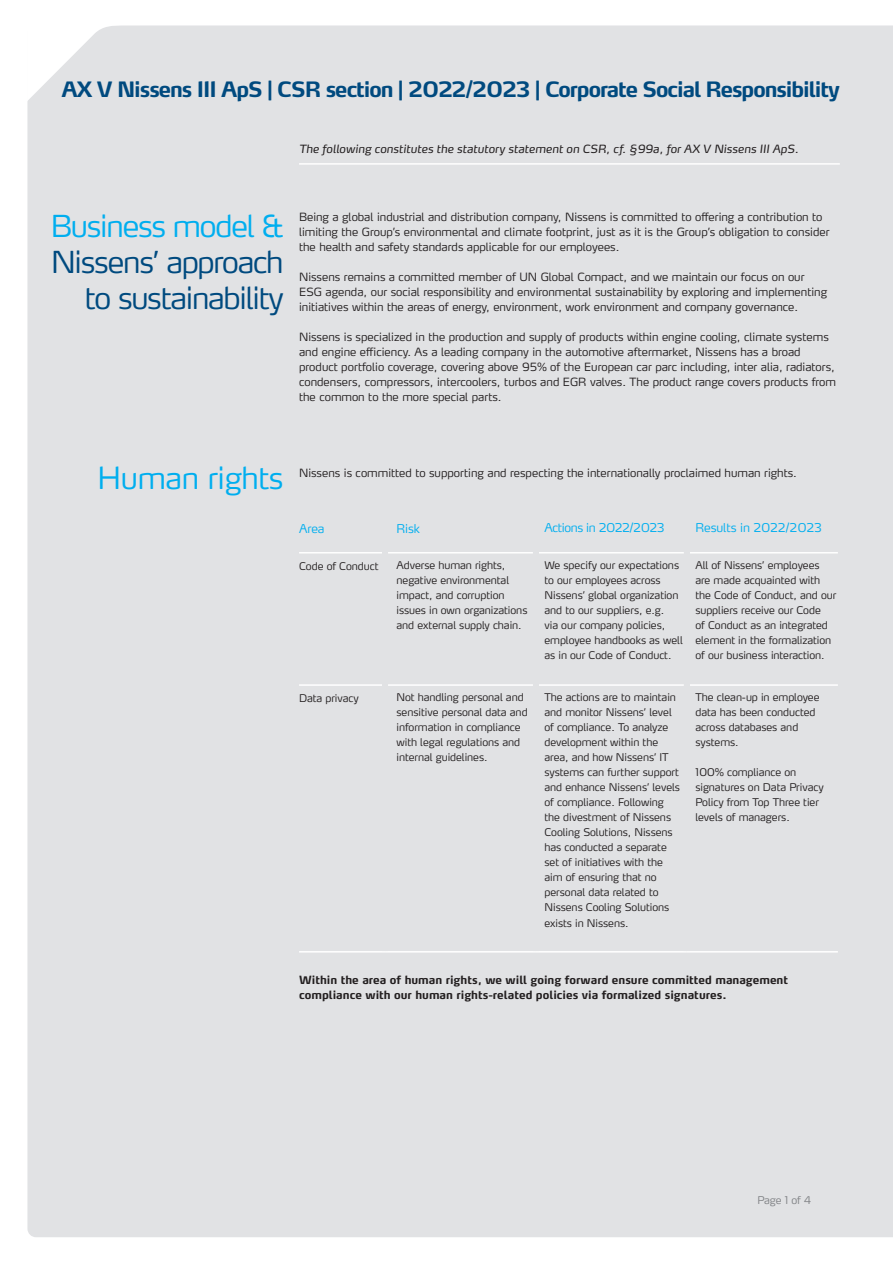
<style>
.page{position:relative;width:893px;height:1263px;background:#fff}
.page>*{position:absolute;margin:0;border:0;box-sizing:border-box;transform-origin:0 0}
.Header_Prio{font:300 30px/36px "Max LF";letter-spacing:-.04em;color:#004a7f;text-align:right}
.Header_Prio-2{font:300 30px "Max LF";letter-spacing:-.035em;color:#00aeef}
.Header_Prio-3{font:300 30px "Max LF";letter-spacing:-.01em;color:#00aeef}
.Header_Prio-4{font:700 21px "Max LF";letter-spacing:-.05em;color:#004a7f}
.Body{font:300 12px "Max LF";letter-spacing:-.005em;color:#00aeef}
.Body-2{font:300 12px "Max LF";letter-spacing:-.03em;color:#00aeef}
.t1{font:300 11.25px/15px "Max LF";color:#231f20}
.t2{font:700 11.25px/15px "Max LF";color:#231f20}
.t3{font:italic 11.25px "Max Pro";color:#231f20}
.Body-3{font:300 10.5px/15px "Max LF";letter-spacing:-.005em;color:#231f20}
.Header_Prio-5{font:300 10.5px "Max LF";letter-spacing:-.01em;color:#808285}
</style>
<div class="page">
<div style="left:27px;top:101px;width:866px;height:1136px;background:#e1e2e4"></div>
<div style="left:28px;top:25px;width:865px;height:76px;background:#e1e2e4"></div>
<hr style="left:299px;top:552px;width:83px;height:1px;background:#fff">
<hr style="left:388px;top:552px;width:145px;height:1px;background:#fff">
<hr style="left:539px;top:552px;width:145px;height:1px;background:#fff">
<hr style="left:690px;top:552px;width:148px;height:1px;background:#fff">
<div style="left:382px;top:504px;width:6px;height:49px;background:#e1e2e4"></div>
<div style="left:533px;top:504px;width:6px;height:49px;background:#e1e2e4"></div>
<div style="left:684px;top:504px;width:6px;height:49px;background:#e1e2e4"></div>
<div style="left:382px;top:553px;width:6px;height:157px;background:#e1e2e4"></div>
<div style="left:533px;top:553px;width:6px;height:157px;background:#e1e2e4"></div>
<div style="left:684px;top:553px;width:6px;height:157px;background:#e1e2e4"></div>
<hr style="left:299px;top:684px;width:83px;height:2px;background:#fff">
<hr style="left:388px;top:684px;width:145px;height:2px;background:#fff">
<hr style="left:539px;top:684px;width:145px;height:2px;background:#fff">
<hr style="left:690px;top:684px;width:148px;height:2px;background:#fff">
<div style="left:382px;top:685px;width:6px;height:305px;background:#e1e2e4"></div>
<div style="left:533px;top:685px;width:6px;height:305px;background:#e1e2e4"></div>
<div style="left:684px;top:685px;width:6px;height:305px;background:#e1e2e4"></div>
<hr style="left:299px;top:951px;width:86px;height:1px;background:#fff">
<hr style="left:385px;top:951px;width:151px;height:1px;background:#fff">
<hr style="left:536px;top:951px;width:151px;height:1px;background:#fff">
<hr style="left:687px;top:951px;width:151px;height:1px;background:#fff">
<hr style="left:299px;top:163px;width:541px;height:2px;background:#fff">
<p class="Header_Prio-4" style="left:62px;top:76px;width:780px">AX V Nissens III ApS | CSR section | 2022/2023 | Corporate Social Responsibility</p>
<p class="t3" style="left:299px;top:140px;width:501px">The following constitutes the statutory statement on CSR, cf. §99a, for AX V Nissens III ApS.</p>
<p class="Header_Prio-2" style="left:51px;top:207px;width:234px">Business model &amp;</p>
<p class="Header_Prio" style="left:51px;top:243px;width:234px">Nissens’ approach to sustainability</p>
<p class="t1" style="left:299px;top:209px;width:532px">Being a global industrial and distribution company, Nissens is committed to offering a contribution to limiting the Group’s environmental and climate footprint, just as it is the Group’s obligation to consider the health and safety standards applicable for our employees.</p>
<p class="t1" style="left:299px;top:269px;width:530px">Nissens remains a committed member of UN Global Compact, and we maintain our focus on our<br>ESG agenda, our social responsibility and environmental sustainability by exploring and implementing initiatives within the areas of energy, environment, work environment and company governance.</p>
<p class="t1" style="left:299px;top:329px;width:538px">Nissens is specialized in the production and supply of products within engine cooling, climate systems and engine efficiency. As a leading company in the automotive aftermarket, Nissens has a broad product portfolio coverage, covering above 95% of the European car parc including, inter alia, radiators, condensers, compressors, intercoolers, turbos and EGR valves. The product range covers products from the common to the more special parts.</p>
<p class="Header_Prio-3" style="left:98px;top:459px;width:187px">Human rights</p>
<p class="t1" style="left:299px;top:465px;width:499px">Nissens is committed to supporting and respecting the internationally proclaimed human rights.</p>
<p class="Body" style="left:299px;top:521px;width:27px">Area</p>
<p class="Body" style="left:396px;top:521px;width:25px">Risk</p>
<p class="Body-2" style="left:544px;top:521px;width:121px">Actions in 2022/2023</p>
<p class="Body" style="left:695px;top:521px;width:128px">Results in 2022/2023</p>
<p class="Body-3" style="left:299px;top:558px;width:81px">Code of Conduct</p>
<p class="Body-3" style="left:396px;top:558px;width:132px">Adverse human rights, negative environmental impact, and corruption issues in own organizations and external supply chain.</p>
<p class="Body-3" style="left:544px;top:558px;width:140px">We specify our expectations to our employees across<br>Nissens’ global organization and to our suppliers, e.g.<br>via our company policies, employee handbooks as well as in our Code of Conduct.</p>
<p class="Body-3" style="left:695px;top:558px;width:142px">All of Nissens’ employees are made acquainted with the Code of Conduct, and our suppliers receive our Code<br>of Conduct as an integrated element in the formalization of our business interaction.</p>
<p class="Body-3" style="left:299px;top:690px;width:61px">Data privacy</p>
<p class="Body-3" style="left:396px;top:690px;width:133px">Not handling personal and sensitive personal data and information in compliance with legal regulations and internal guidelines.</p>
<p class="Body-3" style="left:544px;top:690px;width:137px">The actions are to maintain and monitor Nissens’ level of compliance. To analyze development within the area, and how Nissens’ IT systems can further support and enhance Nissens’ levels of compliance. Following the divestment of Nissens<br>Cooling Solutions, Nissens has conducted a separate set of initiatives with the aim of ensuring that no personal data related to<br>Nissens Cooling Solutions exists in Nissens.</p>
<p class="Body-3" style="left:695px;top:690px;width:126px">The clean-up in employee data has been conducted across databases and systems.</p>
<p class="Body-3" style="left:695px;top:765px;width:130px">100% compliance on signatures on Data Privacy<br>Policy from Top Three tier levels of managers.</p>
<p class="t2" style="left:299px;top:973px;width:490px">Within the area of human rights, we will going forward ensure committed management compliance with our human rights-related policies via formalized signatures.</p>
<p class="Header_Prio-5" style="left:757px;top:1193px;width:55px">Page 1 of 4</p>
</div>
